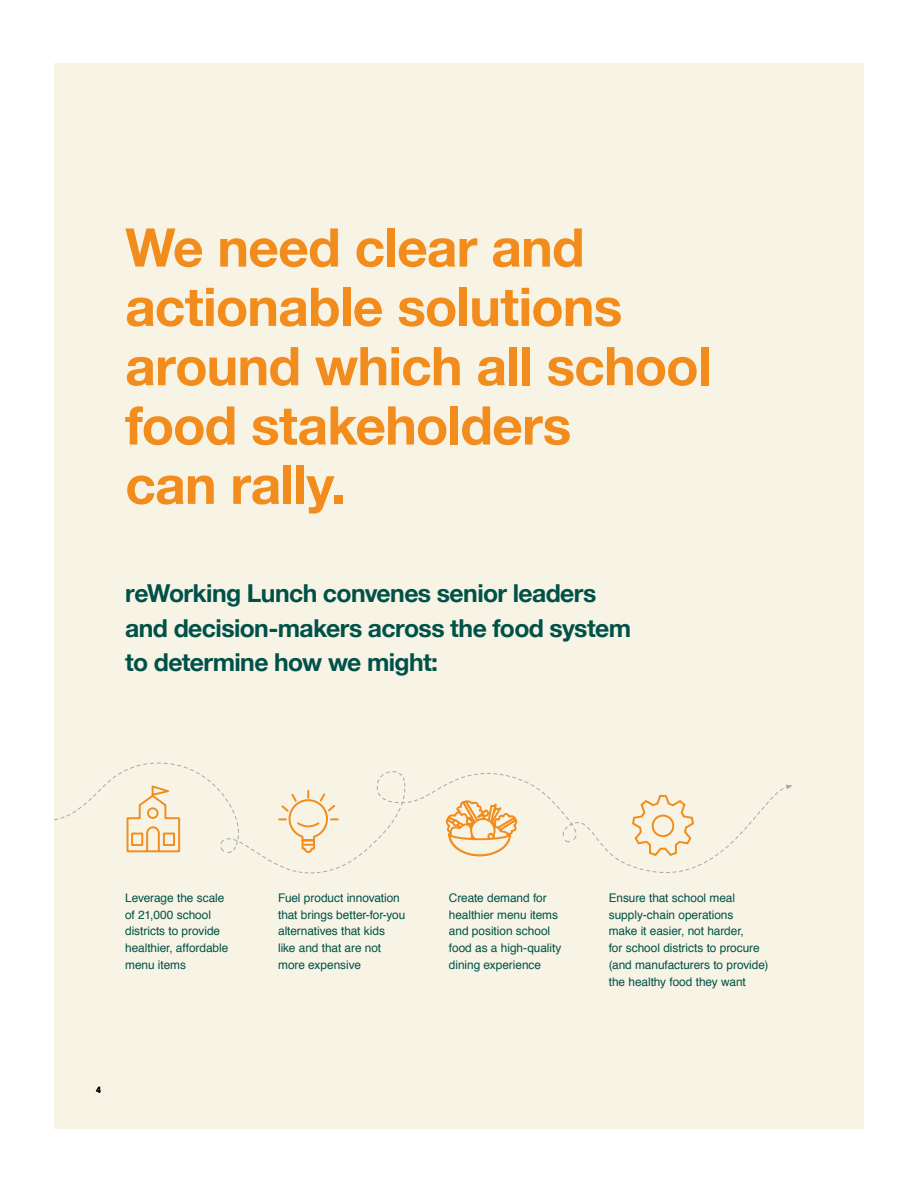
<style>
.page{position:relative;width:918px;height:1188px;background:#fff}
.page>*{position:absolute;margin:0;border:0;box-sizing:border-box;transform-origin:0 0}
.t1{font:700 53.4px/59.2px "Helvetica Neue";letter-spacing:-.015em;color:#f18c1d}
.t2{font:700 24.75px/34.7px "Helvetica Neue";letter-spacing:-.025em;color:#005148}
.t3{font:11.85px/16.8px "Helvetica";letter-spacing:-.005em;color:#005148}
.t4{font:700 8.85px "Helvetica";color:#000}
</style>
<div class="page">
<div style="left:54px;top:64px;width:810px;height:1065px;background:#f8f4e5"></div>
<svg style="left:54px;top:762px;width:739px;height:112px"></svg>
<h1 class="t1" style="left:125px;top:221px;width:588px">We need clear and actionable solutions around which all school food stakeholders<br>can rally.</h1>
<h2 class="t2" style="left:125px;top:577px;width:507px">reWorking Lunch convenes senior leaders and decision-makers across the food system to determine how we might:</h2>
<p class="t3" style="left:125px;top:890px;width:105px">Leverage the scale of 21,000 school districts to provide healthier, affordable menu items</p>
<p class="t3" style="left:278px;top:890px;width:129px">Fuel product innovation that brings better-for-you alternatives that kids<br>like and that are not more expensive</p>
<p class="t3" style="left:449px;top:890px;width:114px">Create demand for healthier menu items and position school food as a high-quality dining experience</p>
<p class="t3" style="left:609px;top:890px;width:161px">Ensure that school meal supply-chain operations<br>make it easier, not harder,<br>for school districts to procure (and manufacturers to provide) the healthy food they want</p>
<p class="t4" style="left:96px;top:1087px;width:6px">4</p>
</div>
